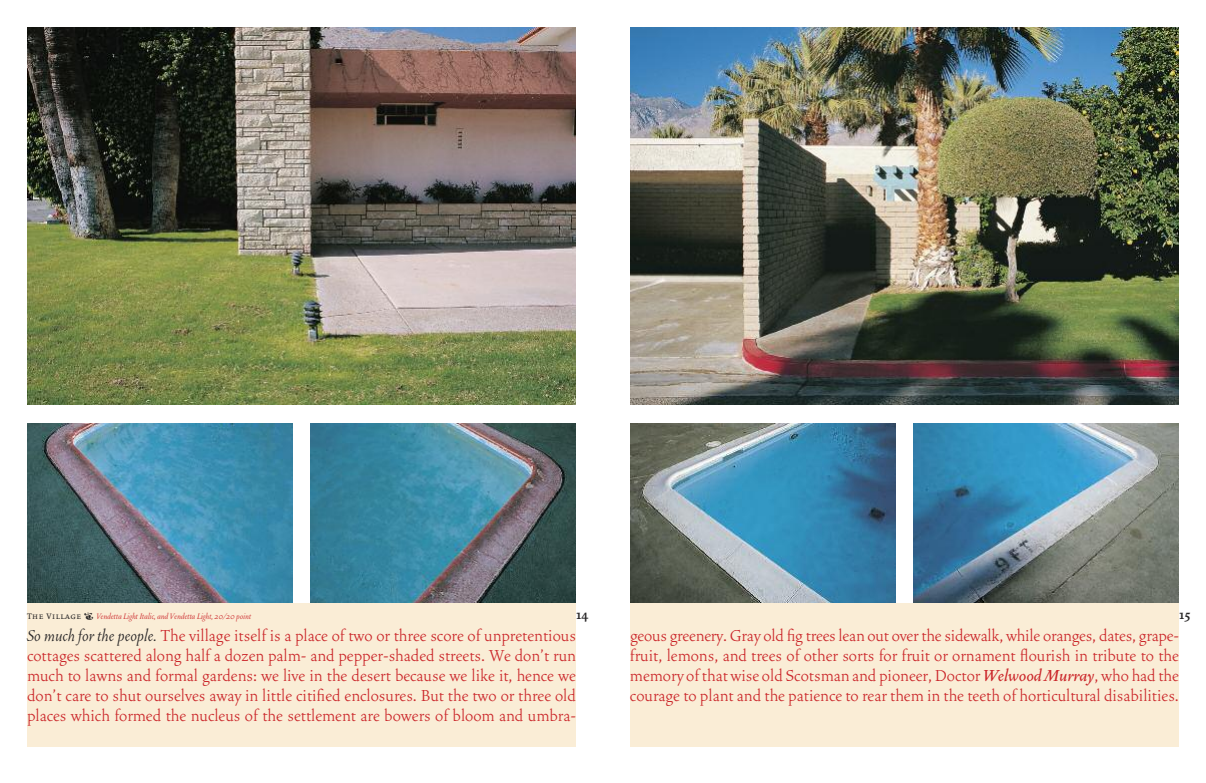
<style>
.page{position:relative;width:1206px;height:783px;background:#fff}
.page>*{position:absolute;margin:0;border:0;box-sizing:border-box;transform-origin:0 0}
.t1{font:300 20px/20px "Vendetta OT";color:#cb262a;text-align:justify}
.t2{font:700 16px "Vendetta OT";color:#272526}
.t3{font:italic 300 10px "Vendetta OT";color:#cb262a}
.s1{font-weight:500;font-style:normal;color:#272526}
.s2{font-style:italic;color:#272526}
.s3{font-weight:500;font-style:italic}
</style>
<div class="page">
<div style="left:630px;top:603px;width:549px;height:144px;background:#faedd6"></div>
<div style="left:27px;top:603px;width:549px;height:144px;background:#faedd6"></div>
<img style="left:27px;top:423px;width:265px;height:180px">
<img style="left:310px;top:423px;width:266px;height:180px">
<img style="left:27px;top:27px;width:549px;height:378px">
<img style="left:630px;top:423px;width:266px;height:180px">
<img style="left:630px;top:27px;width:549px;height:378px">
<img style="left:914px;top:423px;width:265px;height:180px">
<p class="t3" style="left:27px;top:609px;width:226px"><span class="s1">The Vil lage •</span> Vendetta Light Italic,and Vendetta Light, 20/20 point</p>
<p class="t2" style="left:576px;top:604px;width:14px">14</p>
<p class="t2" style="left:1179px;top:604px;width:13px">15</p>
<p class="t1" style="left:27px;top:624px;width:551px"><span class="s2">So muchfor the people.</span> The village itself is a place of two or three score of unpretentious cottages scattered along half a dozen palm- and pepper-shaded streets. We don’t run much to lawns and formal gardens: we live in the desert because we like it, hence we don’t care to shut ourselves away in little citified enclosures. But the two or three old places which formed the nucleus of the settlement are bowers of bloom and umbra-</p>
<p class="t1" style="left:630px;top:624px;width:550px">geousgreenery.Gray old figtreeslean out over thesidewalk, while oranges, dates,grape&shy;fruit, lemons, and trees of other sorts for fruit or ornament flourish in tribute to the memory of thatwise old Scotsman and pioneer,Doctor<span class="s3">WelwoodMurray</span>,who had the courage to plant and the patience to rear them in the teeth of horticultural disabilities.</p>
</div>
